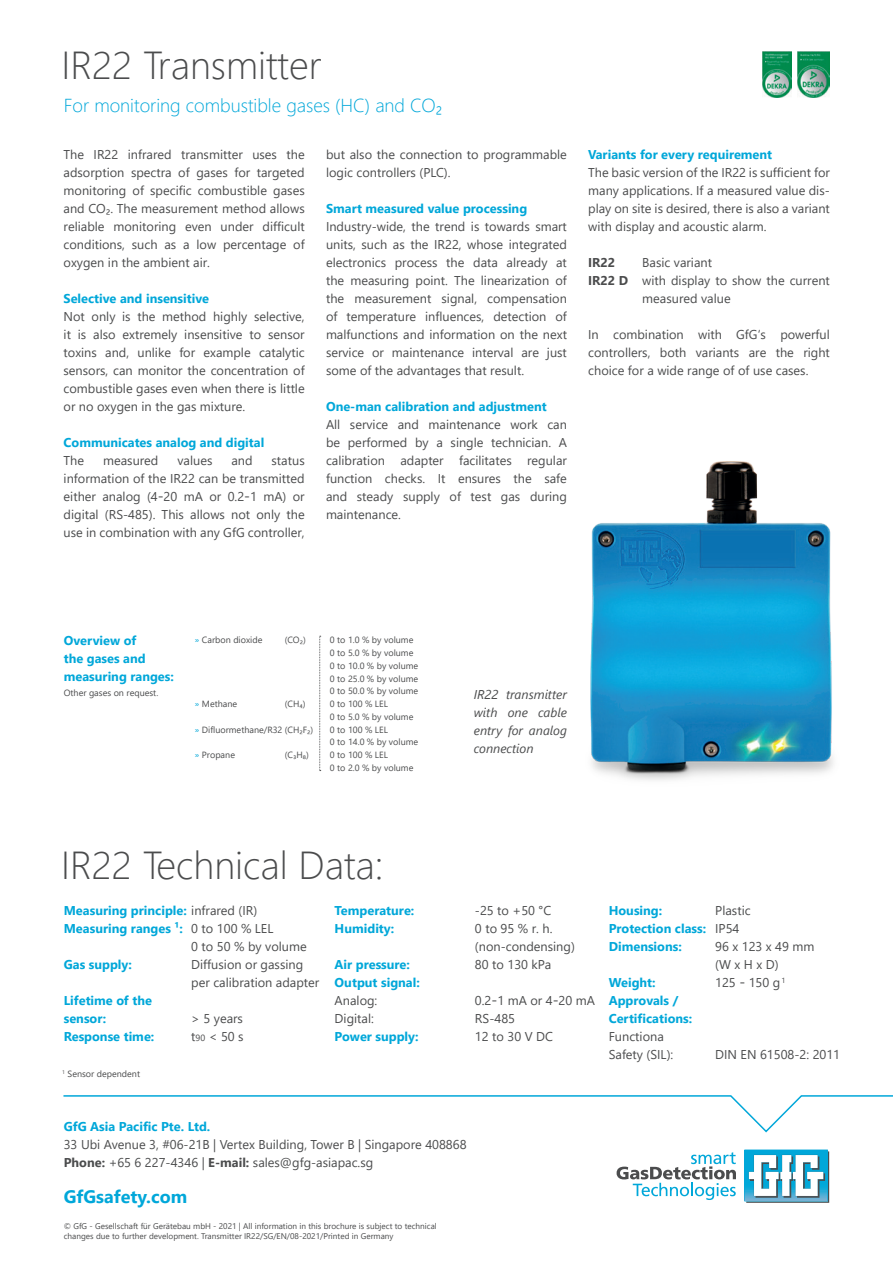
<style>
.page{position:relative;width:893px;height:1263px;background:#fff}
.page>*{position:absolute;margin:0;border:0;box-sizing:border-box;transform-origin:0 0}
.t1{font:300 39px "Segoe UI";color:#4b4c4d}
.t2{font:300 18.75px "Segoe UI";color:#00a7d9}
.t3{font:700 18px "Segoe UI";color:#00a7d9}
.t4{font:12.75px/18px "Segoe UI";color:#4b4c4d;text-align:justify}
.t5{font:700 12.75px/18px "Segoe UI";color:#00a7d9}
.t6{font:italic 12.75px/18px "Segoe UI";color:#4b4c4d;text-align:justify}
.t7{font:700 12.75px "Segoe UI";color:#4b4c4d}
.t8{font:9px/12.8px "Segoe UI";color:#4b4c4d}
.t9{font:8.25px/9.9px "Segoe UI";color:#4b4c4d}
.s1{font-weight:700}
.s2{color:#00a7d9}
.s3{font-weight:400;color:#4b4c4d}
.s4{font-size:9px}
</style>
<div class="page">
<svg style="left:63px;top:1095px;width:830px;height:38px"></svg>
<svg style="left:744px;top:1149px;width:85px;height:54px"></svg>
<svg style="left:617px;top:1152px;width:119px;height:48px"></svg>
<img style="left:797px;top:51px;width:33px;height:47px">
<img style="left:763px;top:51px;width:28px;height:47px">
<svg style="left:319px;top:636px;width:2px;height:135px"></svg>
<img style="left:590px;top:461px;width:243px;height:319px">
<h1 class="t1" style="left:62px;top:29px;width:262px">IR22 Transmitter</h1>
<h2 class="t2" style="left:64px;top:88px;width:380px">For monitoring combustible gases (HC) and CO₂</h2>
<p class="t4" style="left:64px;top:144px;width:243px">The IR22 infrared transmitter uses the adsorption spectra of gases for targeted monitoring of specific combustible gases and CO₂. The measurement method allows reliable monitoring even under difficult conditions, such as a low percentage of oxygen in the ambient air.</p>
<p class="t5" style="left:64px;top:289px;width:147px">Selective and insensitive</p>
<p class="t4" style="left:64px;top:306px;width:243px">Not only is the method highly selective, it is also extremely insensitive to sensor toxins and, unlike for example catalytic sensors, can monitor the concentration of combustible gases even when there is little or no oxygen in the gas mixture.</p>
<p class="t5" style="left:64px;top:433px;width:202px">Communicates analog and digital</p>
<p class="t4" style="left:64px;top:450px;width:22px">The</p>
<p class="t4" style="left:103px;top:450px;width:57px">measured</p>
<p class="t4" style="left:177px;top:450px;width:36px">values</p>
<p class="t4" style="left:231px;top:450px;width:23px">and</p>
<p class="t4" style="left:64px;top:450px;width:243px;text-indent:208px">status information of the IR22 can be transmitted either analog (4-20 mA or 0.2-1 mA) or digital (RS-485). This allows not only the use in combination with any GfG controller,</p>
<p class="t4" style="left:326px;top:144px;width:242px">but also the connection to programmable logic controllers (PLC).</p>
<p class="t5" style="left:326px;top:199px;width:203px">Smart measured value processing</p>
<p class="t4" style="left:326px;top:216px;width:242px">Industry-wide, the trend is towards smart units, such as the IR22, whose integrated electronics process the data already at the measuring point. The linearization of the measurement signal, compensation of temperature influences, detection of malfunctions and information on the next service or maintenance interval are just some of the advantages that result.</p>
<p class="t5" style="left:326px;top:397px;width:222px">One-man calibration and adjustment</p>
<p class="t4" style="left:326px;top:414px;width:242px">All service and maintenance work can be performed by a single technician. A calibration adapter facilitates regular function checks. It ensures the safe and steady supply of test gas during maintenance.</p>
<p class="t5" style="left:588px;top:145px;width:185px">Variants for every requirement</p>
<p class="t4" style="left:588px;top:162px;width:243px">The basic version of the IR22 is sufficient for many applications. If a measured value dis&shy;play on site is desired, there is also a variant with display and acoustic alarm.</p>
<p class="t7" style="left:588px;top:251px;width:29px">IR22</p>
<p class="t4" style="left:642px;top:253px;width:71px">Basic variant</p>
<p class="t4" style="left:588px;top:271px;width:243px"><span class="s1">IR22 D</span> with display to show the current</p>
<p class="t4" style="left:642px;top:289px;width:90px">measured value</p>
<p class="t4" style="left:588px;top:325px;width:243px">In combination with GfG‘s powerful controllers, both variants are the right choice for a wide range of of use cases.</p>
<p class="t5" style="left:64px;top:630px;width:112px">Overview of<br>the gases and measuring ranges:</p>
<p class="t8" style="left:64px;top:686px;width:96px">Other gases on request.</p>
<p class="t8" style="left:195px;top:633px;width:69px"><span class="s2">»</span> Carbon dioxide</p>
<p class="t8" style="left:285px;top:633px;width:22px">(CO₂)</p>
<p class="t8" style="left:330px;top:633px;width:90px">0 to 1.0 % by volume<br>0 to 5.0 % by volume<br>0 to 10.0 % by volume<br>0 to 25.0 % by volume<br>0 to 50.0 % by volume</p>
<p class="t8" style="left:195px;top:697px;width:44px"><span class="s2">»</span> Methane</p>
<p class="t8" style="left:285px;top:697px;width:22px">(CH₄)</p>
<p class="t8" style="left:330px;top:697px;width:85px">0 to 100 % LEL<br>0 to 5.0 % by volume</p>
<p class="t8" style="left:195px;top:722px;width:120px"><span class="s2">»</span> Difluormethane/R32 (CH₂F₂)</p>
<p class="t8" style="left:330px;top:722px;width:90px">0 to 100 % LEL<br>0 to 14.0 % by volume</p>
<p class="t8" style="left:195px;top:748px;width:42px"><span class="s2">»</span> Propane</p>
<p class="t8" style="left:285px;top:748px;width:25px">(C₃H₈)</p>
<p class="t8" style="left:330px;top:748px;width:85px">0 to 100 % LEL<br>0 to 2.0 % by volume</p>
<h1 class="t1" style="left:61px;top:828px;width:324px">IR22 Technical Data:</h1>
<p class="t6" style="left:474px;top:683px;width:95px">IR22 transmitter with one cable entry for analog connection</p>
<p class="t5" style="left:64px;top:900px;width:195px">Measuring principle: <span class="s3">infrared (IR)</span></p>
<p class="t5" style="left:64px;top:918px;width:211px">Measuring ranges ¹: <span class="s3">0 to 100 % LEL</span></p>
<p class="t4" style="left:191px;top:936px;width:117px">0 to 50 % by volume</p>
<p class="t5" style="left:64px;top:955px;width:70px">Gas supply:</p>
<p class="t4" style="left:191px;top:954px;width:130px">Diffusion or gassing per calibration adapter</p>
<p class="t5" style="left:64px;top:991px;width:90px">Lifetime of the sensor:</p>
<p class="t4" style="left:191px;top:1008px;width:53px">&gt; 5 years</p>
<p class="t5" style="left:64px;top:1027px;width:92px">Response time:</p>
<p class="t4" style="left:191px;top:1026px;width:54px">t<span class="s4">90</span> &lt; 50 s</p>
<p class="t8" style="left:62px;top:1067px;width:79px"><sup>1</sup> Sensor dependent</p>
<p class="t5" style="left:335px;top:901px;width:81px">Temperature:</p>
<p class="t4" style="left:475px;top:900px;width:78px">-25 to +50 °C</p>
<p class="t5" style="left:335px;top:919px;width:61px">Humidity:</p>
<p class="t4" style="left:475px;top:918px;width:101px">0 to 95 % r. h. (non-condensing)</p>
<p class="t5" style="left:335px;top:954px;width:77px">Air pressure:</p>
<p class="t4" style="left:475px;top:954px;width:78px">80 to 130 kPa</p>
<p class="t5" style="left:335px;top:973px;width:87px">Output signal:</p>
<p class="t4" style="left:335px;top:990px;width:44px">Analog:</p>
<p class="t4" style="left:475px;top:990px;width:122px">0.2-1 mA or 4-20 mA</p>
<p class="t4" style="left:335px;top:1008px;width:41px">Digital:</p>
<p class="t4" style="left:475px;top:1008px;width:42px">RS-485</p>
<p class="t5" style="left:335px;top:1027px;width:85px">Power supply:</p>
<p class="t4" style="left:475px;top:1026px;width:80px">12 to 30 V DC</p>
<p class="t5" style="left:609px;top:901px;width:143px;text-indent:107px"><span class="s3">Plastic<br></span>Protection class: <span class="s3">IP54<br></span>Dimensions:</p>
<p class="t5" style="left:609px;top:901px;width:55px">Housing:</p>
<p class="t4" style="left:715px;top:936px;width:101px">96 x 123 x 49 mm (W x H x D)</p>
<p class="t5" style="left:609px;top:973px;width:48px">Weight:</p>
<p class="t4" style="left:715px;top:972px;width:72px">125 - 150 g<sup>1</sup></p>
<p class="t5" style="left:609px;top:990px;width:85px">Approvals /<br>Certifications:</p>
<p class="t4" style="left:609px;top:1026px;width:66px">Functiona<br>Safety (SIL):</p>
<p class="t4" style="left:715px;top:1044px;width:126px">DIN EN 61508-2: 2011</p>
<p class="t5" style="left:64px;top:1116px;width:148px">GfG Asia Pacific Pte. Ltd.</p>
<p class="t4" style="left:64px;top:1134px;width:404px">33 Ubi Avenue 3, #06-21B | Vertex Building, Tower B | Singapore 408868<br><span class="s1">Phone:</span> +65 6 227-4346 | <span class="s1">E-mail:</span> sales@gfg-asiapac.sg</p>
<h3 class="t3" style="left:64px;top:1180px;width:125px">GfGsafety.com</h3>
<p class="t9" style="left:64px;top:1220px;width:375px">© GfG - Gesellschaft für Gerätebau mbH - 2021 | All information in this brochure is subject to technical changes due to further development. Transmitter IR22/SG/EN/08-2021/Printed in Germany</p>
</div>
